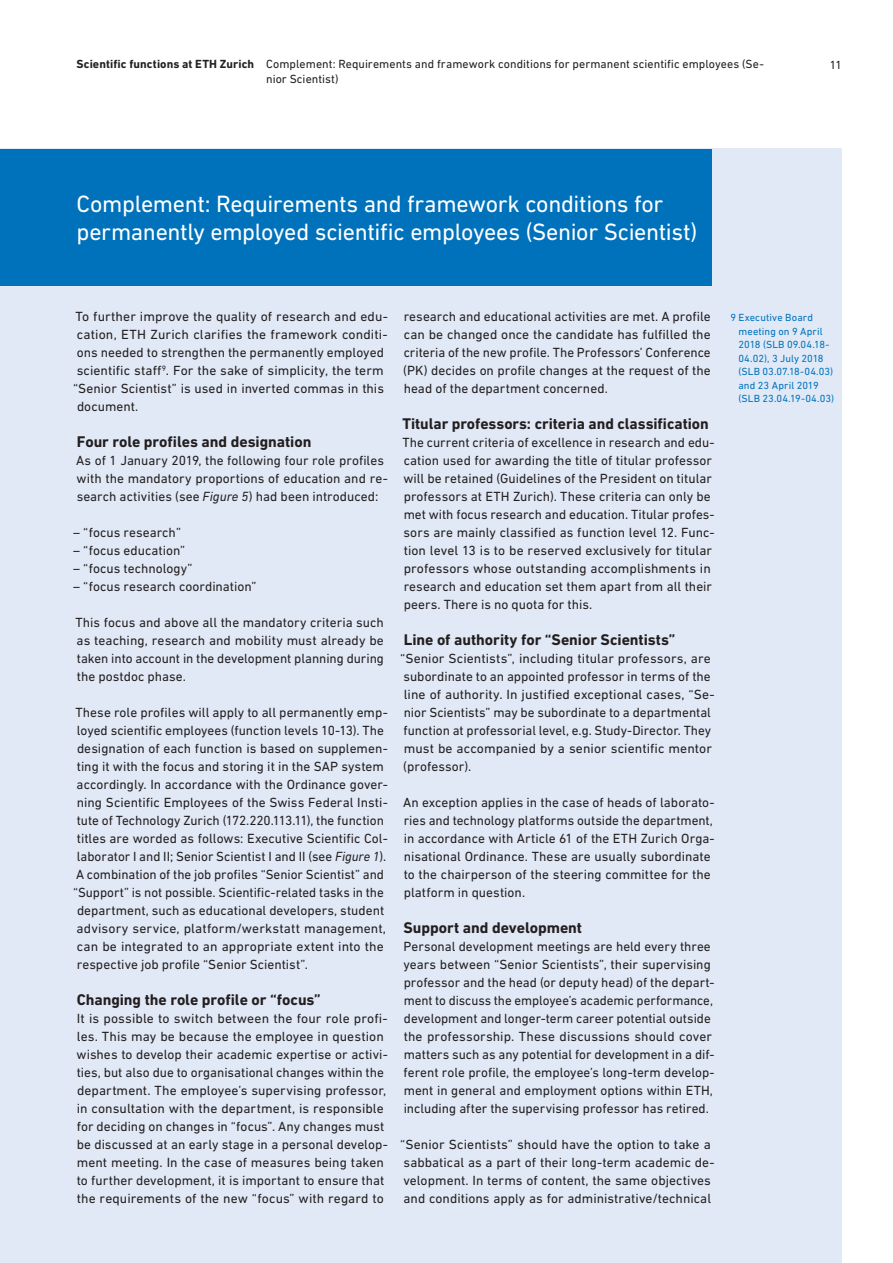
<style>
.page{position:relative;width:893px;height:1263px;background:#fff}
.page>*{position:absolute;margin:0;border:0;box-sizing:border-box;transform-origin:0 0}
.Zitat_A4-L__DIN_Next{font:24px "DIN Next W1 G";letter-spacing:-.015em;color:#fff}
.Zwischentitel_A4-M{font:700 15.75px "DIN Next W1 G";letter-spacing:-.005em;color:#231f20}
.Lauftext_Standard__B{font:13.5px/18px "DIN Next W1 G";color:#231f20}
.Infotext_S__DIN_Next{font:12px "DIN Next W1 G";letter-spacing:.005em;color:#231f20}
.Infotext_XS__DIN_Nex{font:10.5px/13.5px "DIN Next W1 G";letter-spacing:.01em;color:#0072bc}
.s1{font-weight:700}
.s2{font-style:italic}
</style>
<div class="page">
<div style="left:0;top:149px;width:842px;height:1114px;background:#e1e9f6"></div>
<div style="left:0;top:149px;width:711px;height:136px;background:#0072bc"></div>
<p class="Infotext_S__DIN_Next" style="left:77px;top:57px;width:689px"><span class="s1">Scientific functions at ETH Zurich</span> Complement: Requirements and framework conditions for permanent scientific employees (Se-</p>
<p class="Infotext_S__DIN_Next" style="left:830px;top:58px;width:13px">11</p>
<p class="Infotext_S__DIN_Next" style="left:266px;top:72px;width:74px">nior Scientist)</p>
<p class="Zitat_A4-L__DIN_Next" style="left:77px;top:190px;width:588px">Complement: Requirements and framework conditions for</p>
<p class="Zitat_A4-L__DIN_Next" style="left:77px;top:218px;width:622px">permanently employed scientific employees (Senior Scientist)</p>
<p class="Lauftext_Standard__B" style="left:73px;top:307px;width:316px">To further improve the quality of research and edu&shy;cation, ETH Zurich clarifies the framework conditi&shy;ons needed to strengthen the permanently employed scientific staff<sup>9</sup>. For the sake of simplicity, the term “Senior Scientist” is used in inverted commas in this document.</p>
<p class="Zwischentitel_A4-M" style="left:77px;top:433px;width:236px">Four role profiles and designation</p>
<p class="Lauftext_Standard__B" style="left:76px;top:451px;width:313px">As of 1 January 2019, the following four role profiles with the mandatory proportions of education and re&shy;search activities (see <span class="s2">Figure 5</span>) had been introduced:</p>
<p class="Lauftext_Standard__B" style="left:73px;top:523px;width:109px">– “focus research”</p>
<p class="Lauftext_Standard__B" style="left:73px;top:541px;width:113px">– “focus education”</p>
<p class="Lauftext_Standard__B" style="left:73px;top:559px;width:121px">– “focus technology”</p>
<p class="Lauftext_Standard__B" style="left:73px;top:577px;width:185px">– “focus research coordination”</p>
<p class="Lauftext_Standard__B" style="left:75px;top:613px;width:310px;text-align:justify">This focus and above all the mandatory criteria such as teaching, research and mobility must already be taken into account in the development planning during the postdoc phase.</p>
<p class="Lauftext_Standard__B" style="left:73px;top:703px;width:316px">These role profiles will apply to all permanently emp&shy;loyed scientific employees (function levels 10-13). The designation of each function is based on supplemen&shy;ting it with the focus and storing it in the SAP system accordingly. In accordance with the Ordinance gover&shy;ning Scientific Employees of the Swiss Federal Insti&shy;tute of Technology Zurich (172.220.113.11), the function titles are worded as follows: Executive Scientific Col&shy;laborator I and II; Senior Scientist I and II (see <span class="s2">Figure 1</span>).<br>A combination of the job profiles “Senior Scientist” and “Support” is not possible. Scientific-related tasks in the department, such as educational developers, student advisory service, platform/werkstatt management, can be integrated to an appropriate extent into the respective job profile “Senior Scientist”.</p>
<p class="Zwischentitel_A4-M" style="left:77px;top:991px;width:246px">Changing the role profile or “focus”</p>
<p class="Lauftext_Standard__B" style="left:77px;top:1009px;width:313px">It is possible to switch between the four role profi&shy;les. This may be because the employee in question wishes to develop their academic expertise or activi&shy;ties, but also due to organisational changes within the department. The employee’s supervising professor, in consultation with the department, is responsible for deciding on changes in “focus”. Any changes must be discussed at an early stage in a personal develop&shy;ment meeting. In the case of measures being taken to further development, it is important to ensure that the requirements of the new “focus” with regard to</p>
<p class="Lauftext_Standard__B" style="left:403px;top:307px;width:309px;text-align:justify">research and educational activities are met. A profile can be changed once the candidate has fulfilled the criteria of the new profile. The Professors’ Conference (PK) decides on profile changes at the request of the head of the department concerned.</p>
<p class="Zwischentitel_A4-M" style="left:402px;top:415px;width:308px">Titular professors: criteria and classification</p>
<p class="Lauftext_Standard__B" style="left:402px;top:433px;width:314px">The current criteria of excellence in research and edu&shy;cation used for awarding the title of titular professor will be retained (Guidelines of the President on titular professors at ETH Zurich). These criteria can only be met with focus research and education. Titular profes&shy;sors are mainly classified as function level 12. Func&shy;tion level 13 is to be reserved exclusively for titular professors whose outstanding accomplishments in research and education set them apart from all their peers. There is no quota for this.</p>
<p class="Zwischentitel_A4-M" style="left:404px;top:631px;width:273px">Line of authority for “Senior Scientists”</p>
<p class="Lauftext_Standard__B" style="left:400px;top:649px;width:316px">“Senior Scientists”, including titular professors, are subordinate to an appointed professor in terms of the line of authority. In justified exceptional cases, “Se&shy;nior Scientists” may be subordinate to a departmental function at professorial level, e.g. Study-Director. They must be accompanied by a senior scientific mentor (professor).</p>
<p class="Lauftext_Standard__B" style="left:403px;top:793px;width:313px">An exception applies in the case of heads of laborato&shy;ries and technology platforms outside the department, in accordance with Article 61 of the ETH Zurich Orga&shy;nisational Ordinance. These are usually subordinate to the chairperson of the steering committee for the platform in question.</p>
<p class="Zwischentitel_A4-M" style="left:403px;top:919px;width:180px">Support and development</p>
<p class="Lauftext_Standard__B" style="left:403px;top:937px;width:313px">Personal development meetings are held every three years between “Senior Scientists”, their supervising professor and the head (or deputy head) of the depart&shy;ment to discuss the employee’s academic performance, development and longer-term career potential outside the professorship. These discussions should cover matters such as any potential for development in a dif&shy;ferent role profile, the employee’s long-term develop&shy;ment in general and employment options within ETH, including after the supervising professor has retired.</p>
<p class="Lauftext_Standard__B" style="left:400px;top:1135px;width:316px">“Senior Scientists” should have the option to take a sabbatical as a part of their long-term academic de&shy;velopment. In terms of content, the same objectives and conditions apply as for administrative/technical</p>
<p class="Infotext_XS__DIN_Nex" style="left:738px;top:311px;width:97px;text-indent:-8px">9 Executive Board meeting on 9 April<br>2018 (SLB 09.04.18-<br>04.02), 3 July 2018 (SLB 03.07.18-04.03) and 23 April 2019 (SLB 23.04.19-04.03)</p>
</div>
